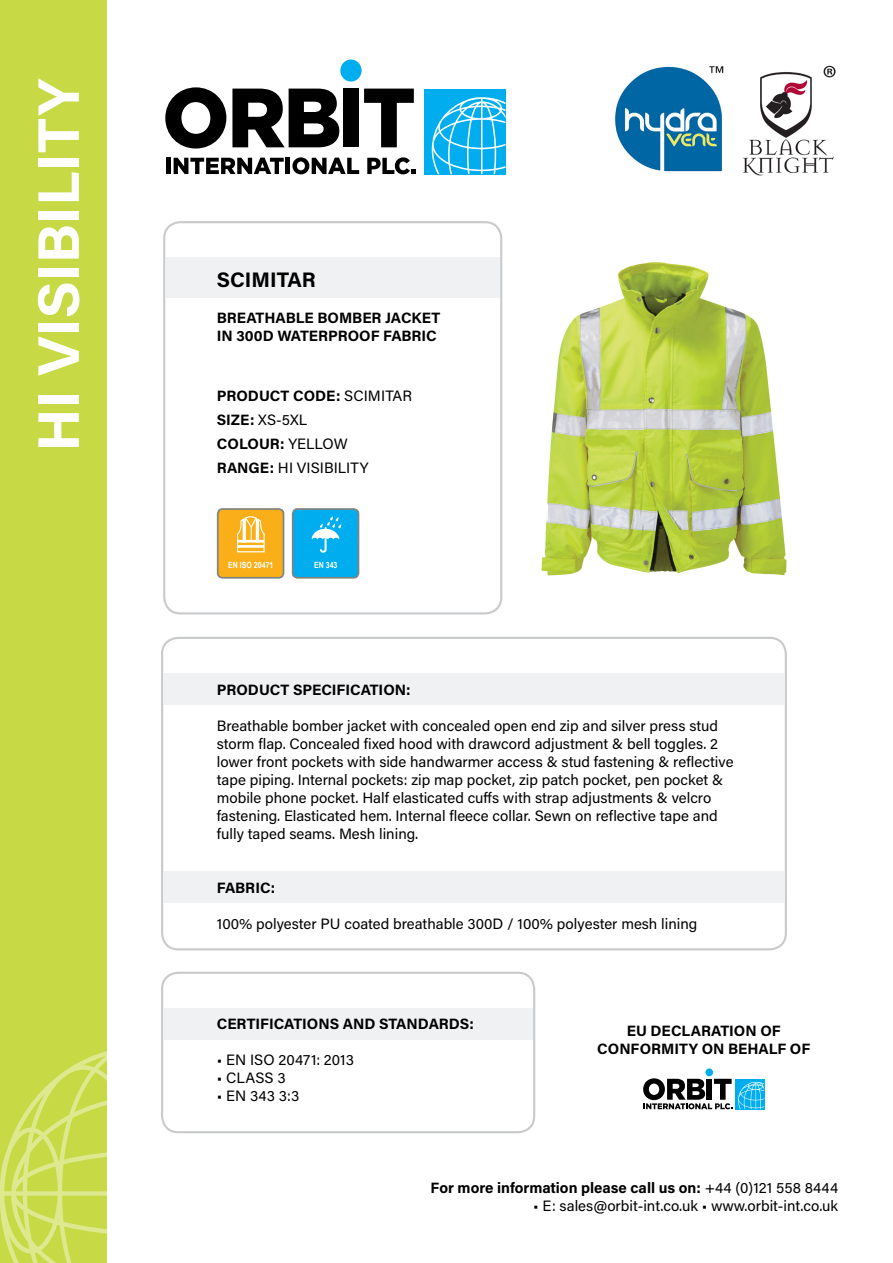
<style>
.page{position:relative;width:893px;height:1263px;background:#fff}
.page>*{position:absolute;margin:0;border:0;box-sizing:border-box;transform-origin:0 0}
.t1{font:700 58.65px "Acumin Pro";color:#fff}
.t2{font:700 21px "Acumin Pro";letter-spacing:-.005em;color:#000}
.t3{font:15px/18px "Acumin Pro";color:#000}
.t4{font:700 15px/18px "Acumin Pro";color:#000}
.t5{font:700 8.55px "Arial Narrow";color:#fff}
.s1{font-weight:400}
.s2{font-weight:700}
</style>
<div class="page">
<div style="left:161px;top:972px;width:374px;height:161px;border:2px solid #c9cacc;border-radius:16px"></div>
<div style="left:0;top:0;width:106px;height:1263px;background:#c7da46"></div>
<svg style="left:0;top:1051px;width:106px;height:212px"></svg>
<div style="left:163px;top:221px;width:339px;height:393px;border:2px solid #c9cacc;border-radius:16px"></div>
<img style="left:541px;top:262px;width:246px;height:314px">
<div style="left:424px;top:89px;width:81px;height:85px;background:#00aeef"></div>
<svg style="left:165px;top:87px;width:61px;height:62px"></svg>
<svg style="left:232px;top:89px;width:107px;height:58px"></svg>
<div style="left:343px;top:89px;width:16px;height:58px;background:#000"></div>
<svg style="left:364px;top:89px;width:50px;height:58px"></svg>
<div style="left:340px;top:60px;width:22px;height:22px;background:#00aeef;border-radius:50%"></div>
<div style="left:166px;top:158px;width:5px;height:16px;background:#000"></div>
<svg style="left:174px;top:158px;width:110px;height:16px"></svg>
<hr style="left:286px;top:158px;width:4px;height:16px;background:#000">
<svg style="left:292px;top:157px;width:67px;height:17px"></svg>
<svg style="left:367px;top:157px;width:49px;height:17px"></svg>
<svg style="left:432px;top:97px;width:73px;height:77px"></svg>
<img style="left:743px;top:65px;width:93px;height:111px">
<div style="left:161px;top:637px;width:626px;height:313px;border:2px solid #c9cacc;border-radius:16px"></div>
<div style="left:165px;top:257px;width:335px;height:41px;background:#f0f1f2"></div>
<div style="left:163px;top:673px;width:622px;height:31px;background:#f0f1f2"></div>
<div style="left:163px;top:1008px;width:370px;height:31px;background:#f0f1f2"></div>
<div style="left:163px;top:871px;width:622px;height:31px;background:#f0f1f2"></div>
<div style="left:218px;top:509px;width:65px;height:69px;background:#faaf18;border-radius:5px"></div>
<div style="left:217px;top:508px;width:67px;height:71px;border:2px solid #7f8480;border-radius:5px"></div>
<svg style="left:237px;top:516px;width:28px;height:36px"></svg>
<div style="left:293px;top:509px;width:65px;height:69px;background:#00aeef;border-radius:5px"></div>
<div style="left:292px;top:508px;width:67px;height:71px;border:2px solid #7f8480;border-radius:5px"></div>
<svg style="left:312px;top:516px;width:29px;height:37px"></svg>
<img style="left:615px;top:66px;width:109px;height:106px">
<div style="left:735px;top:1079px;width:29px;height:30px;background:#00aeef"></div>
<div style="left:705px;top:1068px;width:8px;height:8px;background:#00aeef;border-radius:50%"></div>
<svg style="left:643px;top:1078px;width:89px;height:31px"></svg>
<svg style="left:738px;top:1082px;width:26px;height:27px"></svg>
<p class="t1" style="left:17px;top:452px;width:375px;rotate:-90deg">HI VISIBILITY</p>
<p class="t2" style="left:217px;top:264px;width:100px">SCIMITAR</p>
<p class="t4" style="left:217px;top:308px;width:225px">BREATHABLE BOMBER JACKET<br>IN 300D WATERPROOF FABRIC</p>
<p class="t4" style="left:217px;top:386px;width:197px">PRODUCT CODE: <span class="s1">SCIMITAR</span></p>
<p class="t3" style="left:217px;top:410px;width:92px"><span class="s2">SIZE:</span> XS-5XL</p>
<p class="t4" style="left:217px;top:434px;width:132px">COLOUR: <span class="s1">YELLOW</span></p>
<p class="t3" style="left:217px;top:458px;width:153px"><span class="s2">RANGE:</span> HI VISIBILITY</p>
<p class="t5" style="left:228px;top:558px;width:47px">EN ISO 20471</p>
<p class="t5" style="left:314px;top:558px;width:25px">EN 343</p>
<p class="t4" style="left:217px;top:680px;width:195px">PRODUCT SPECIFICATION:</p>
<p class="t3" style="left:217px;top:716px;width:518px">Breathable bomber jacket with concealed open end zip and silver press stud storm flap. Concealed fixed hood with drawcord adjustment &amp; bell toggles. 2 lower front pockets with side handwarmer access &amp; stud fastening &amp; reflective tape piping. Internal pockets: zip map pocket, zip patch pocket, pen pocket &amp; mobile phone pocket. Half elasticated cuffs with strap adjustments &amp; velcro fastening. Elasticated hem. Internal fleece collar. Sewn on reflective tape and fully taped seams. Mesh lining.</p>
<p class="t4" style="left:217px;top:878px;width:60px">FABRIC:</p>
<p class="t3" style="left:217px;top:914px;width:482px">100% polyester PU coated breathable 300D / 100% polyester mesh lining</p>
<p class="t4" style="left:217px;top:1014px;width:259px">CERTIFICATIONS AND STANDARDS:</p>
<p class="t3" style="left:217px;top:1050px;width:139px">• EN ISO 20471: 2013</p>
<p class="t3" style="left:217px;top:1068px;width:70px">• CLASS 3</p>
<p class="t3" style="left:217px;top:1086px;width:84px">• EN 343 3:3</p>
<p class="t4" style="left:597px;top:1021px;width:215px;text-align:center">EU DECLARATION OF<br>CONFORMITY ON BEHALF OF</p>
<p class="t4" style="left:431px;top:1178px;width:409px">For more information please call us on: <span class="s1">+44 (0)121 558 8444</span></p>
<p class="t3" style="left:533px;top:1196px;width:307px">• E: sales@orbit-int.co.uk • www.orbit-int.co.uk</p>
</div>
